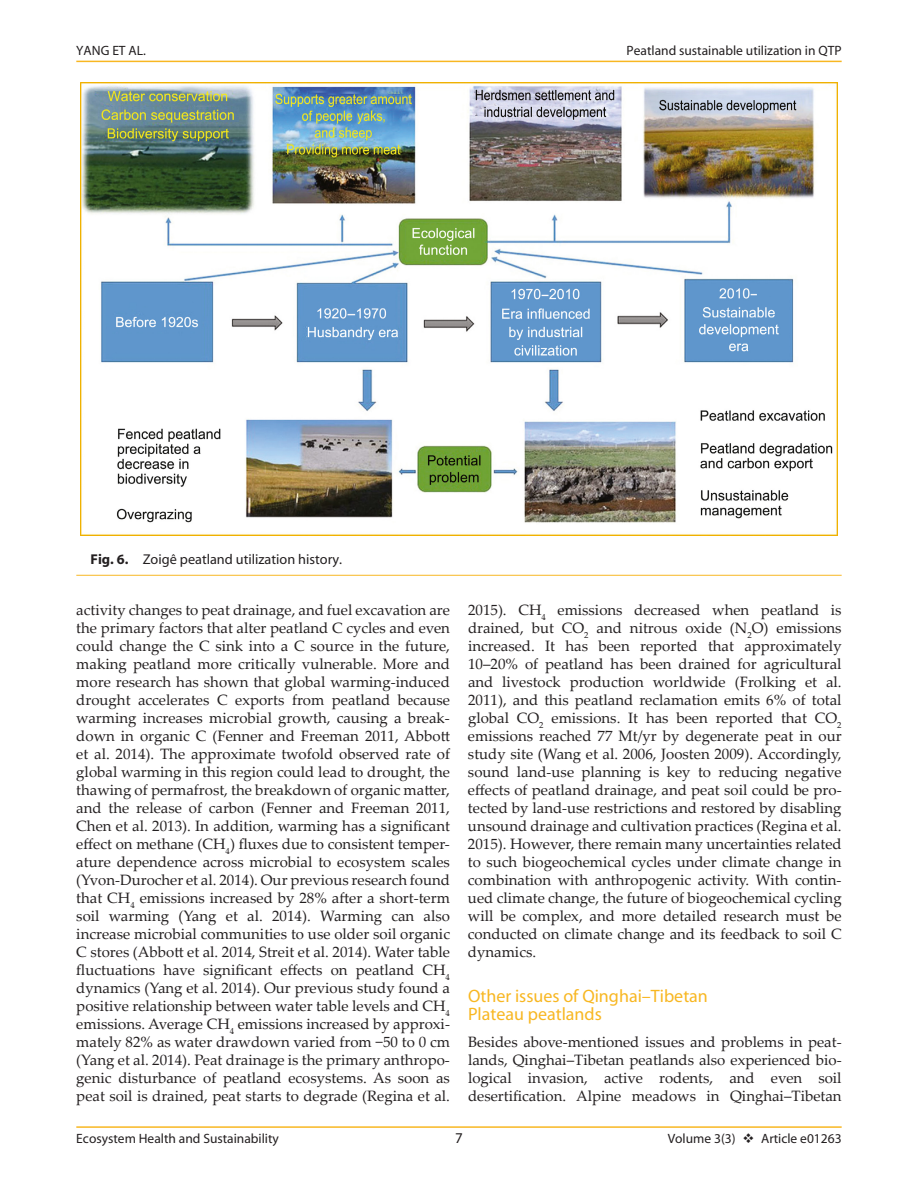
<style>
.page{position:relative;width:918px;height:1188px;background:#fff}
.page>*{position:absolute;margin:0;border:0;box-sizing:border-box;transform-origin:0 0}
.t1{font:18px/18px "Myriad";color:#f8b722}
.t2{font:15px/18px "Palatino Linotype";color:#231f20;text-align:justify}
.t3{font:15px "Myriad";color:#231f20}
.t4{font:14.25px "Myriad";color:#231f20}
.t5{font:13.5px "Myriad";color:#231f20}
.s1{font-weight:700}
</style>
<div class="page">
<hr style="left:76px;top:1126px;width:766px;height:2px;background:#f8b722">
<hr style="left:76px;top:61px;width:766px;height:1px;background:#f8b722">
<hr style="left:76px;top:575px;width:766px;height:1px;background:#f8b722">
<img style="left:81px;top:83px;width:756px;height:453px">
<p class="t5" style="left:76px;top:43px;width:71px">YANG ET AL.</p>
<p class="t5" style="left:627px;top:43px;width:217px">Peatland sustainable utilization in QTP</p>
<p class="t4" style="left:91px;top:552px;width:253px"><span class="s1">Fig. 6.</span> Zoigê peatland utilization history.</p>
<p class="t2" style="left:76px;top:600px;width:375px">activity changes to peat drainage, and fuel excavation are the primary factors that alter peatland C cycles and even could change the C sink into a C source in the future, making peatland more critically vulnerable. More and more research has shown that global warming-induced drought accelerates C exports from peatland because warming increases microbial growth, causing a break&shy;down in organic C (Fenner and Freeman 2011, Abbott et al. 2014). The approximate twofold observed rate of global warming in this region could lead to drought, the thawing of permafrost, the breakdown of organic matter, and the release of carbon (Fenner and Freeman 2011, Chen et al. 2013). In addition, warming has a significant effect on methane (CH<sub>4</sub>) fluxes due to consistent temper&shy;ature dependence across microbial to ecosystem scales (Yvon-Durocher et al. 2014). Our previous research found that CH<sub>4</sub> emissions increased by 28% after a short-term soil warming (Yang et al. 2014). Warming can also increase microbial communities to use older soil organic C stores (Abbott et al. 2014, Streit et al. 2014). Water table fluctuations have significant effects on peatland CH<sub>4 </sub>dynamics (Yang et al. 2014). Our previous study found a positive relationship between water table levels and CH<sub>4 </sub>emissions. Average CH<sub>4</sub> emissions increased by approxi&shy;mately 82% as water drawdown varied from −50 to 0 cm (Yang et al. 2014). Peat drainage is the primary anthropo&shy;genic disturbance of peatland ecosystems. As soon as peat soil is drained, peat starts to degrade (Regina et al.</p>
<p class="t2" style="left:468px;top:600px;width:375px">2015). CH<sub>4</sub> emissions decreased when peatland is drained, but CO<sub>2</sub> and nitrous oxide (N<sub>2</sub>O) emissions increased. It has been reported that approximately 10–20% of peatland has been drained for agricultural and livestock production worldwide (Frolking et al.<br>2011), and this peatland reclamation emits 6% of total global CO<sub>2</sub> emissions. It has been reported that CO<sub>2 </sub>emissions reached 77 Mt/yr by degenerate peat in our study site (Wang et al. 2006, Joosten 2009). Accordingly, sound land-use planning is key to reducing negative effects of peatland drainage, and peat soil could be pro&shy;tected by land-use restrictions and restored by disabling unsound drainage and cultivation practices (Regina et al.<br>2015). However, there remain many uncertainties related to such biogeochemical cycles under climate change in combination with anthropogenic activity. With contin&shy;ued climate change, the future of biogeochemical cycling will be complex, and more detailed research must be conducted on climate change and its feedback to soil C dynamics.</p>
<p class="t1" style="left:468px;top:988px;width:241px">Other issues of Qinghai–Tibetan<br>Plateau peatlands</p>
<p class="t2" style="left:468px;top:1032px;width:375px">Besides above-mentioned issues and problems in peat&shy;lands, Qinghai–Tibetan peatlands also experienced bio&shy;logical invasion, active rodents, and even soil desertification. Alpine meadows in Qinghai–Tibetan</p>
<p class="t5" style="left:76px;top:1132px;width:204px">Ecosystem Health and Sustainability</p>
<p class="t5" style="left:668px;top:1132px;width:176px">Volume 3(3) ❖ Article e01263</p>
<p class="t3" style="left:455px;top:1130px;width:9px">7</p>
</div>
